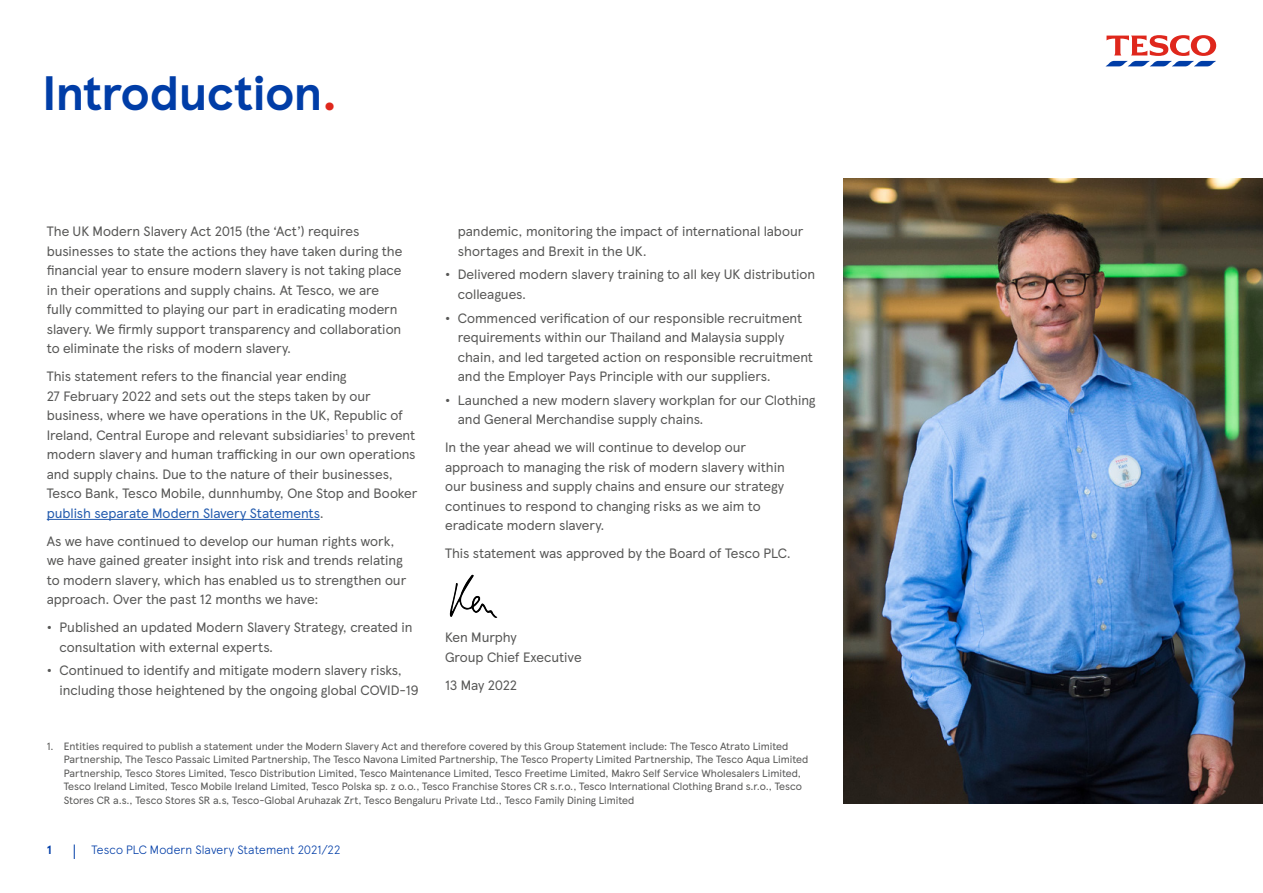
<style>
.page{position:relative;width:1263px;height:893px;background:#fff}
.page>*{position:absolute;margin:0;border:0;box-sizing:border-box;transform-origin:0 0}
.t1{font:700 48px "TESCO Modern";letter-spacing:-.015em;color:#003da7}
.t2{font:13.5px/19.5px "TESCO Modern";color:#575756}
.t3{font:300 12px "TESCO Modern";letter-spacing:.01em;color:#003da7}
.t4{font:700 12px "TESCO Modern";color:#003da7}
.t5{font:10.5px/13.5px "TESCO Modern";color:#575756}
.s1{color:#df271c}
.s2{color:#235bae}
.s3{font-weight:700}
</style>
<div class="page">
<hr style="left:47px;top:519px;width:273px;height:1px;background:#235bae">
<svg style="left:450px;top:575px;width:47px;height:43px"></svg>
<img style="left:843px;top:179px;width:420px;height:625px">
<svg style="left:1106px;top:35px;width:110px;height:31px"></svg>
<svg style="left:74px;top:844px;width:1px;height:15px"></svg>
<h1 class="t1" style="left:43px;top:56px;width:297px">Introduction<span class="s1">.</span></h1>
<p class="t2" style="left:47px;top:221px;width:357px">The UK Modern Slavery Act 2015 (the ‘Act’) requires businesses to state the actions they have taken during the financial year to ensure modern slavery is not taking place in their operations and supply chains. At Tesco, we are fully committed to playing our part in eradicating modern slavery. We firmly support transparency and collaboration to eliminate the risks of modern slavery.</p>
<p class="t2" style="left:47px;top:366px;width:372px">This statement refers to the financial year ending<br>27 February 2022 and sets out the steps taken by our business, where we have operations in the UK, Republic of Ireland, Central Europe and relevant subsidiaries<sup>1</sup> to prevent modern slavery and human trafficking in our own operations and supply chains. Due to the nature of their businesses, Tesco Bank, Tesco Mobile, dunnhumby, One Stop and Booker <span class="s2">publish separate Modern Slavery Statements</span>.</p>
<p class="t2" style="left:47px;top:530px;width:361px">As we have continued to develop our human rights work, we have gained greater insight into risk and trends relating to modern slavery, which has enabled us to strengthen our approach. Over the past 12 months we have:</p>
<p class="t2" style="left:60px;top:617px;width:355px;text-indent:-13px"><span class="s3">•</span> Published an updated Modern Slavery Strategy, created in consultation with external experts.</p>
<p class="t2" style="left:60px;top:660px;width:360px;text-indent:-13px"><span class="s3">•</span> Continued to identify and mitigate modern slavery risks, including those heightened by the ongoing global COVID-19</p>
<p class="t2" style="left:458px;top:221px;width:347px">pandemic, monitoring the impact of international labour shortages and Brexit in the UK.</p>
<p class="t2" style="left:458px;top:264px;width:359px;text-indent:-13px"><span class="s3">•</span> Delivered modern slavery training to all key UK distribution colleagues.</p>
<p class="t2" style="left:458px;top:307px;width:357px;text-indent:-13px"><span class="s3">•</span> Commenced verification of our responsible recruitment requirements within our Thailand and Malaysia supply chain, and led targeted action on responsible recruitment and the Employer Pays Principle with our suppliers.</p>
<p class="t2" style="left:458px;top:389px;width:359px;text-indent:-13px"><span class="s3">•</span> Launched a new modern slavery workplan for our Clothing and General Merchandise supply chains.</p>
<p class="t2" style="left:445px;top:437px;width:341px">In the year ahead we will continue to develop our approach to managing the risk of modern slavery within our business and supply chains and ensure our strategy continues to respond to changing risks as we aim to eradicate modern slavery.</p>
<p class="t2" style="left:445px;top:543px;width:347px">This statement was approved by the Board of Tesco PLC.</p>
<p class="t2" style="left:445px;top:627px;width:138px">Ken Murphy<br>Group Chief Executive</p>
<p class="t2" style="left:445px;top:675px;width:74px">13 May 2022</p>
<p class="t5" style="left:64px;top:739px;width:746px;text-indent:-17px">1. Entities required to publish a statement under the Modern Slavery Act and therefore covered by this Group Statement include: The Tesco Atrato Limited Partnership, The Tesco Passaic Limited Partnership, The Tesco Navona Limited Partnership, The Tesco Property Limited Partnership, The Tesco Aqua Limited Partnership, Tesco Stores Limited, Tesco Distribution Limited, Tesco Maintenance Limited, Tesco Freetime Limited, Makro Self Service Wholesalers Limited, Tesco Ireland Limited, Tesco Mobile Ireland Limited, Tesco Polska sp. z o.o., Tesco Franchise Stores CR s.r.o., Tesco International Clothing Brand s.r.o., Tesco Stores CR a.s., Tesco Stores SR a.s, Tesco-Global Aruhazak Zrt, Tesco Bengaluru Private Ltd., Tesco Family Dining Limited</p>
<p class="t4" style="left:47px;top:840px;width:6px">1</p>
<p class="t3" style="left:91px;top:840px;width:250px">Tesco PLC Modern Slavery Statement 2021/22</p>
</div>
